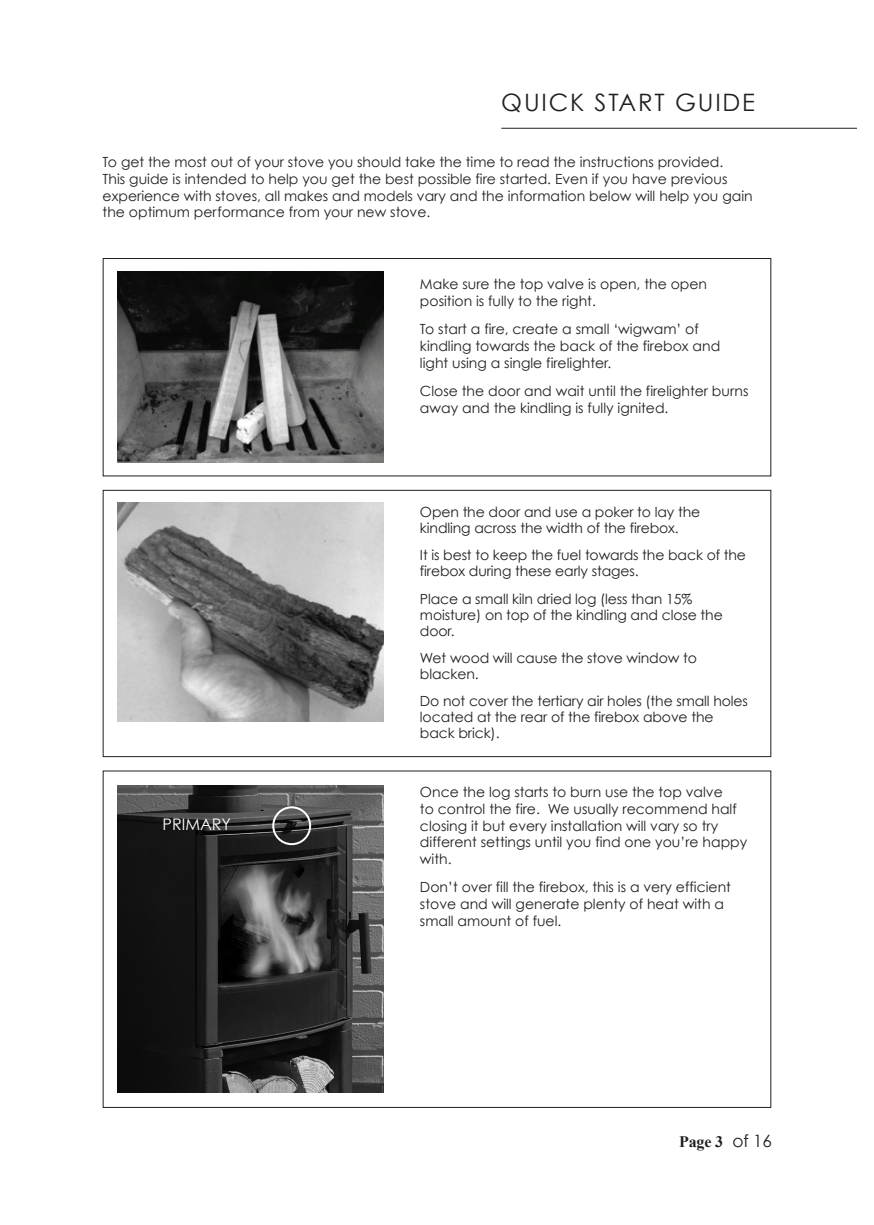
<style>
.page{position:relative;width:874px;height:1225px;background:#fff}
.page>*{position:absolute;margin:0;border:0;box-sizing:border-box;transform-origin:0 0}
.t1{font:24px "Century Gothic";letter-spacing:.075em;color:#231f20}
.t2{font:700 16px "Times New Roman";color:#231f20}
.t3{font:16px "Century Gothic";color:#fff}
.t4{font:14px/16.8px "Century Gothic";color:#231f20}
.s1{font-family:"Century Gothic";font-weight:400;font-size:17px}
</style>
<div class="page">
<img style="left:117px;top:271px;width:267px;height:191px">
<hr style="left:501px;top:128px;width:355px;height:1px;background:#231f20">
<div style="left:103px;top:258px;width:668px;height:218px;border:1px solid #231f20"></div>
<img style="left:117px;top:503px;width:267px;height:218px">
<div style="left:103px;top:490px;width:668px;height:267px;border:1px solid #231f20"></div>
<img style="left:117px;top:786px;width:267px;height:306px">
<div style="left:272px;top:806px;width:39px;height:39px;border:2px solid #fff;border-radius:50%"></div>
<p class="t1" style="left:501px;top:88px;width:255px">QUICK START GUIDE</p>
<p class="t4" style="left:103px;top:153px;width:651px">To get the most out of your stove you should take the time to read the instructions provided.<br>This guide is intended to help you get the best possible fire started. Even if you have previous experience with stoves, all makes and models vary and the information below will help you gain the optimum performance from your new stove.</p>
<p class="t4" style="left:420px;top:275px;width:288px">Make sure the top valve is open, the open position is fully to the right.</p>
<p class="t4" style="left:420px;top:320px;width:302px">To start a fire, create a small ‘wigwam’ of kindling towards the back of the firebox and light using a single firelighter.</p>
<p class="t4" style="left:420px;top:382px;width:330px">Close the door and wait until the firelighter burns away and the kindling is fully ignited.</p>
<p class="t3" style="left:162px;top:814px;width:70px">PRIMARY</p>
<p class="t4" style="left:420px;top:503px;width:281px;line-height:16px">Open the door and use a poker to lay the kindling across the width of the firebox.</p>
<p class="t4" style="left:420px;top:547px;width:327px;line-height:16px">It is best to keep the fuel towards the back of the firebox during these early stages.</p>
<p class="t4" style="left:420px;top:590px;width:304px;line-height:16px">Place a small kiln dried log (less than 15% moisture) on top of the kindling and close the door.</p>
<p class="t4" style="left:420px;top:649px;width:278px;line-height:16px">Wet wood will cause the stove window to blacken.</p>
<p class="t4" style="left:420px;top:693px;width:329px;line-height:16px">Do not cover the tertiary air holes (the small holes located at the rear of the firebox above the back brick).</p>
<p class="t4" style="left:420px;top:783px;width:328px">Once the log starts to burn use the top valve<br>to control the fire. We usually recommend half closing it but every installation will vary so try different settings until you find one you’re happy with.</p>
<p class="t4" style="left:420px;top:878px;width:312px">Don’t over fill the firebox, this is a very efficient stove and will generate plenty of heat with a small amount of fuel.</p>
<p class="t2" style="left:678px;top:1130px;width:94px">Page 3 <span class="s1">of 16</span></p>
</div>
